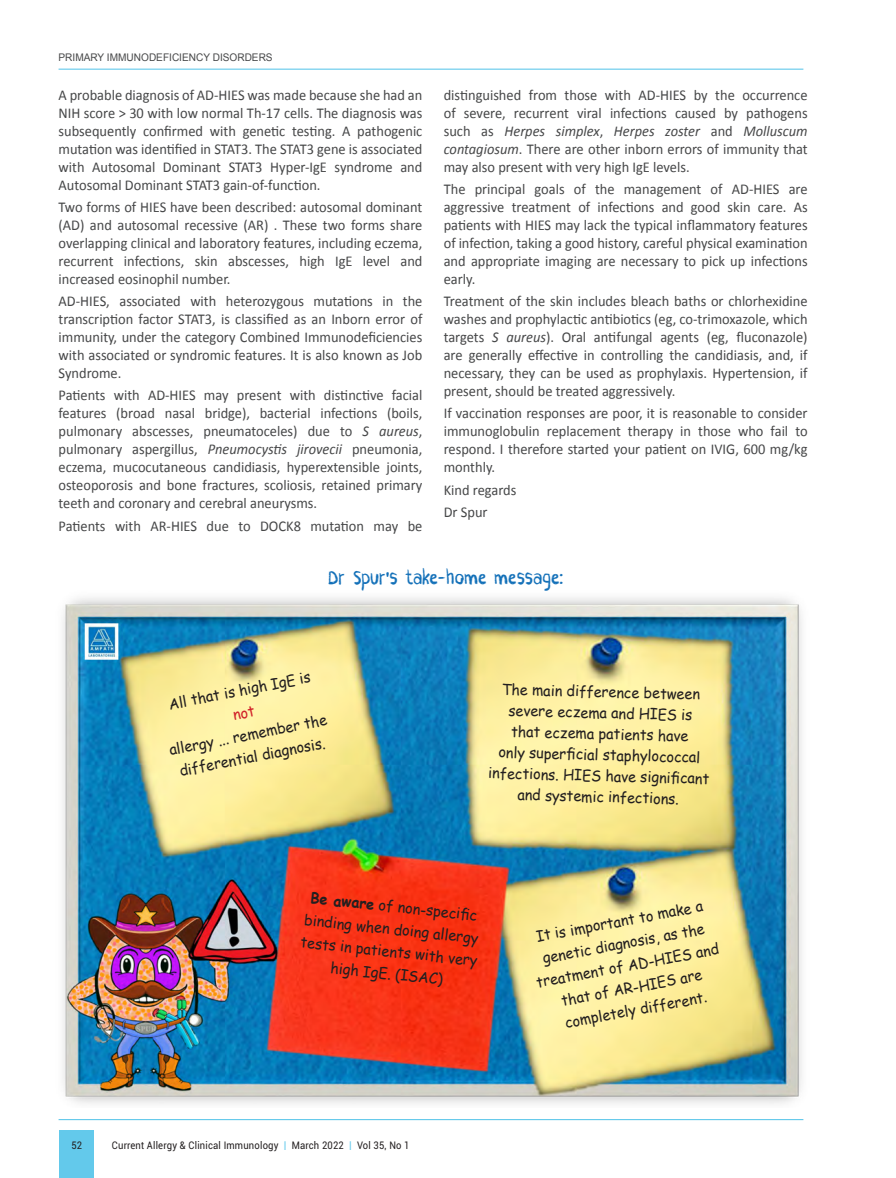
<style>
.page{position:relative;width:896px;height:1178px;background:#fff}
.page>*{position:absolute;margin:0;border:0;box-sizing:border-box;transform-origin:0 0}
.abstract_text{font:19.5px "CF Crayons";color:#116fb8;scale:.96 1}
.abstract_text-2{font:15px/18px "Calibri";color:#464748;text-align:justify;scale:.96 1}
.abstract_text-3{font:15px/21px "Comic Sans MS";color:#231f20;text-align:center;scale:.96 1}
.t1{font:10.5px "Roboto";letter-spacing:.02em;color:#231f20;scale:.9 1}
.abstract_text-4{font:10.5px "Arial";color:#464748;scale:.96 1}
.s1{font-style:italic}
.s2{font-weight:700}
.s3{font-size:12.3px;color:#63c9eb}
</style>
<div class="page">
<div style="left:59px;top:1130px;width:35px;height:47px;background:#63c9eb"></div>
<hr style="left:59px;top:69px;width:744px;height:1px;background:#63c9eb">
<hr style="left:59px;top:1119px;width:744px;height:1px;background:#63c9eb">
<img style="left:62px;top:597px;width:740px;height:507px">
<svg style="left:233px;top:705px;width:22px;height:15px"></svg>
<p class="abstract_text-4" style="left:59px;top:50px;width:224px">PRIMARY IMMUNODEFICIENCY DISORDERS</p>
<p class="abstract_text-2" style="left:59px;top:85px;width:380px">A probable diagnosis of AD-HIES was made because she had an NIH score &gt; 30 with low normal Th-17 cells. The diagnosis was subsequently confirmed with genetic testing. A pathogenic mutation was identified in STAT3. The STAT3 gene is associated with Autosomal Dominant STAT3 Hyper-IgE syndrome and Autosomal Dominant STAT3 gain-of-function.</p>
<p class="abstract_text-2" style="left:59px;top:197px;width:380px">Two forms of HIES have been described: autosomal dominant (AD) and autosomal recessive (AR) . These two forms share overlapping clinical and laboratory features, including eczema, recurrent infections, skin abscesses, high IgE level and increased eosinophil number.</p>
<p class="abstract_text-2" style="left:59px;top:291px;width:380px">AD-HIES, associated with heterozygous mutations in the transcription factor STAT3, is classified as an Inborn error of immunity, under the category Combined Immunodeficiencies with associated or syndromic features. It is also known as Job Syndrome.</p>
<p class="abstract_text-2" style="left:59px;top:386px;width:380px">Patients with AD-HIES may present with distinctive facial features (broad nasal bridge), bacterial infections (boils, pulmonary abscesses, pneumatoceles) due to <span class="s1">S aureus</span>, pulmonary aspergillus, <span class="s1">Pneumocystis jirovecii</span> pneumonia, eczema, mucocutaneous candidiasis, hyperextensible joints, osteoporosis and bone fractures, scoliosis, retained primary teeth and coronary and cerebral aneurysms.</p>
<p class="abstract_text-2" style="left:59px;top:516px;width:380px">Patients with AR-HIES due to DOCK8 mutation may be</p>
<p class="abstract_text-2" style="left:443px;top:85px;width:380px">distinguished from those with AD-HIES by the occurrence of severe, recurrent viral infections caused by pathogens such as <span class="s1">Herpes simplex</span>, <span class="s1">Herpes zoster</span> and <span class="s1">Molluscum contagiosum</span>. There are other inborn errors of immunity that may also present with very high IgE levels.</p>
<p class="abstract_text-2" style="left:443px;top:179px;width:380px">The principal goals of the management of AD-HIES are aggressive treatment of infections and good skin care. As patients with HIES may lack the typical inflammatory features of infection, taking a good history, careful physical examination and appropriate imaging are necessary to pick up infections early.</p>
<p class="abstract_text-2" style="left:443px;top:291px;width:380px">Treatment of the skin includes bleach baths or chlorhexidine washes and prophylactic antibiotics (eg, co-trimoxazole, which targets <span class="s1">S aureus</span>). Oral antifungal agents (eg, fluconazole) are generally effective in controlling the candidiasis, and, if necessary, they can be used as prophylaxis. Hypertension, if present, should be treated aggressively.</p>
<p class="abstract_text-2" style="left:443px;top:404px;width:380px">If vaccination responses are poor, it is reasonable to consider immunoglobulin replacement therapy in those who fail to respond. I therefore started your patient on IVIG, 600 mg/kg monthly.</p>
<p class="abstract_text-2" style="left:443px;top:480px;width:77px">Kind regards</p>
<p class="abstract_text-2" style="left:443px;top:502px;width:47px">Dr Spur</p>
<p class="abstract_text" style="left:328px;top:566px;width:246px">Dr Spur’s take-home message:</p>
<p class="abstract_text-3" style="left:166px;top:693px;width:152px;rotate:-11deg">All that is high IgE is</p>
<p class="abstract_text-3" style="left:167px;top:739px;width:168px;rotate:-11deg">allergy ... remember the</p>
<p class="abstract_text-3" style="left:177px;top:760px;width:156px;rotate:-11deg">differential diagnosis.</p>
<p class="abstract_text-3" style="left:491px;top:677px;width:232px;rotate:2deg">The main difference between severe eczema and HIES is<br>that eczema patients have<br>only superfi cial staphylococcal infections. HIES have signifi cant and systemic infections.</p>
<p class="abstract_text-3" style="left:306px;top:885px;width:187px;line-height:22.5px;rotate:6deg"><span class="s2">Be aware</span> of non-specifi c binding when doing allergy tests in patients with very high IgE. (ISAC)</p>
<p class="abstract_text-3" style="left:534px;top:926px;width:178px;rotate:-11deg">It is important to make a</p>
<p class="abstract_text-3" style="left:540px;top:948px;width:172px;rotate:-11deg">genetic diagnosis, as the</p>
<p class="abstract_text-3" style="left:534px;top:972px;width:194px;rotate:-11deg">treatment of AD-HIES and</p>
<p class="abstract_text-3" style="left:559px;top:990px;width:150px;rotate:-11deg">that of AR-HIES are</p>
<p class="abstract_text-3" style="left:563px;top:1012px;width:151px;rotate:-11deg">completely different.</p>
<p class="t1" style="left:71px;top:1137px;width:13px">52</p>
<p class="t1" style="left:112px;top:1137px;width:332px">Current Allergy &amp; Clinical Immunology <span class="s3">Ӏ</span> March 2022 <span class="s3">Ӏ</span> Vol 35, No 1</p>
</div>
